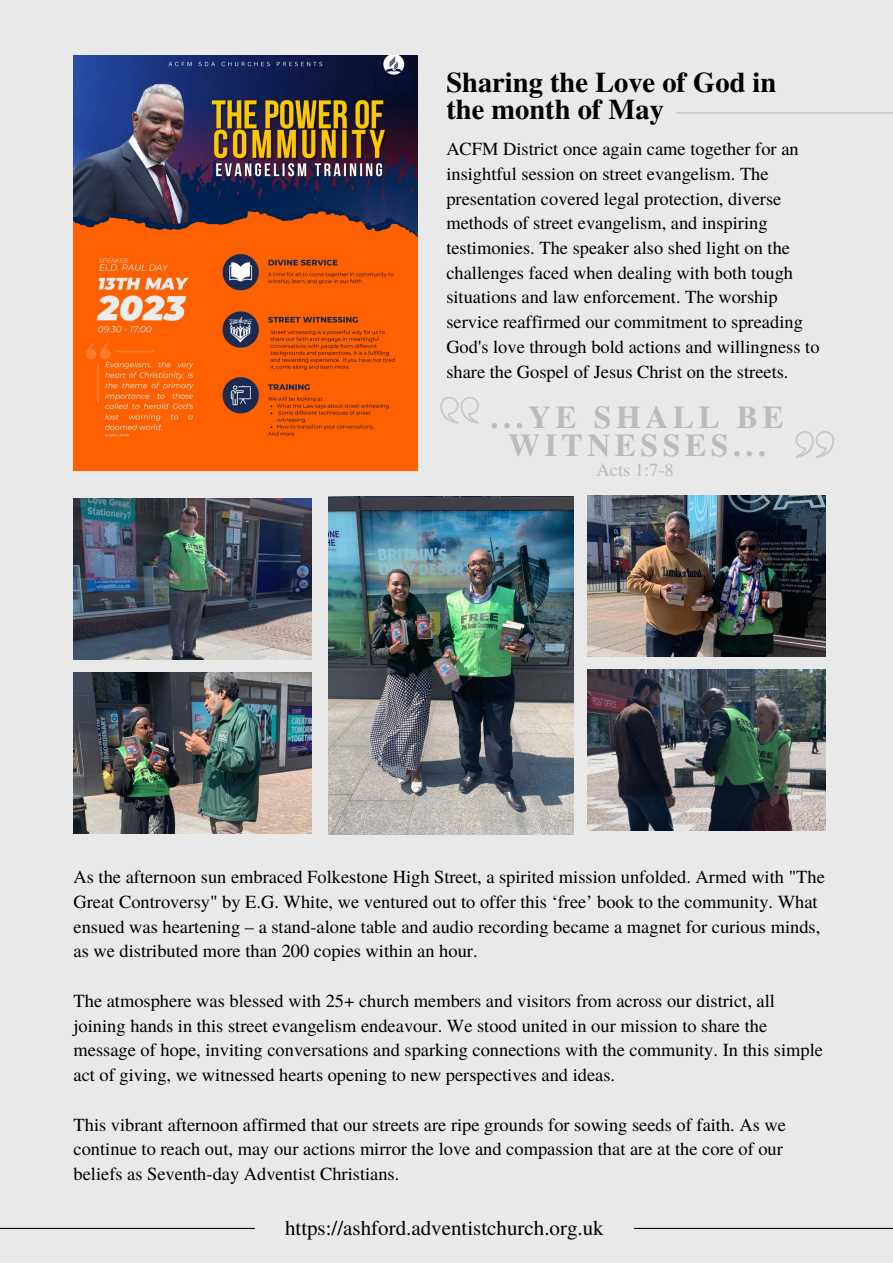
<style>
.page{position:relative;width:893px;height:1264px;background:#fff}
.page>*{position:absolute;margin:0;border:0;box-sizing:border-box;transform-origin:0 0}
.t1{font:700 31.8px/28px "Te X Gyre Termes";letter-spacing:.145em;color:#bbb;text-align:center}
.t2{font:700 28.5px/27px "Te X Gyre Termes";color:#000}
.t3{font:21px "Te X Gyre Termes";color:#000}
.t4{font:18.45px/24.8px "Te X Gyre Termes";color:#000}
.t5{font:18.45px "Te X Gyre Termes";color:#bbb}
</style>
<div class="page">
<div style="left:0;top:0;width:892px;height:1262px;background:#e9e9e9"></div>
<img style="left:73px;top:55px;width:344px;height:415px">
<hr style="left:675px;top:112px;width:217px;height:1px;background:#bbb">
<img style="left:328px;top:497px;width:245px;height:337px">
<img style="left:587px;top:495px;width:238px;height:161px">
<img style="left:587px;top:670px;width:238px;height:160px">
<img style="left:73px;top:498px;width:239px;height:161px">
<img style="left:73px;top:672px;width:239px;height:161px">
<svg style="left:795px;top:431px;width:39px;height:27px"></svg>
<svg style="left:440px;top:397px;width:39px;height:27px"></svg>
<hr style="left:0;top:1227px;width:255px;height:1px;background:#000">
<hr style="left:634px;top:1227px;width:258px;height:1px;background:#000">
<p class="t2" style="left:446px;top:67px;width:331px">Sharing the Love of God in the month of May</p>
<p class="t4" style="left:446px;top:135px;width:374px">ACFM District once again came together for an insightful session on street evangelism. The presentation covered legal protection, diverse methods of street evangelism, and inspiring testimonies. The speaker also shed light on the challenges faced when dealing with both tough situations and law enforcement. The worship service reaffirmed our commitment to spreading God's love through bold actions and willingness to share the Gospel of Jesus Christ on the streets.</p>
<p class="t1" style="left:490px;top:401px;width:294px">...YE SHALL BE<br>WITNESSES...</p>
<p class="t5" style="left:596px;top:457px;width:79px">Acts 1:7-8</p>
<p class="t4" style="left:73px;top:863px;width:752px">As the afternoon sun embraced Folkestone High Street, a spirited mission unfolded. Armed with "The Great Controversy" by E.G. White, we ventured out to offer this ‘free’ book to the community. What ensued was heartening – a stand-alone table and audio recording became a magnet for curious minds, as we distributed more than 200 copies within an hour.</p>
<p class="t4" style="left:73px;top:987px;width:750px">The atmosphere was blessed with 25+ church members and visitors from across our district, all joining hands in this street evangelism endeavour. We stood united in our mission to share the message of hope, inviting conversations and sparking connections with the community. In this simple act of giving, we witnessed hearts opening to new perspectives and ideas.</p>
<p class="t4" style="left:73px;top:1110px;width:714px">This vibrant afternoon affirmed that our streets are ripe grounds for sowing seeds of faith. As we continue to reach out, may our actions mirror the love and compassion that are at the core of our beliefs as Seventh-day Adventist Christians.</p>
<p class="t3" style="left:285px;top:1212px;width:320px">https://ashford.adventistchurch.org.uk</p>
</div>
